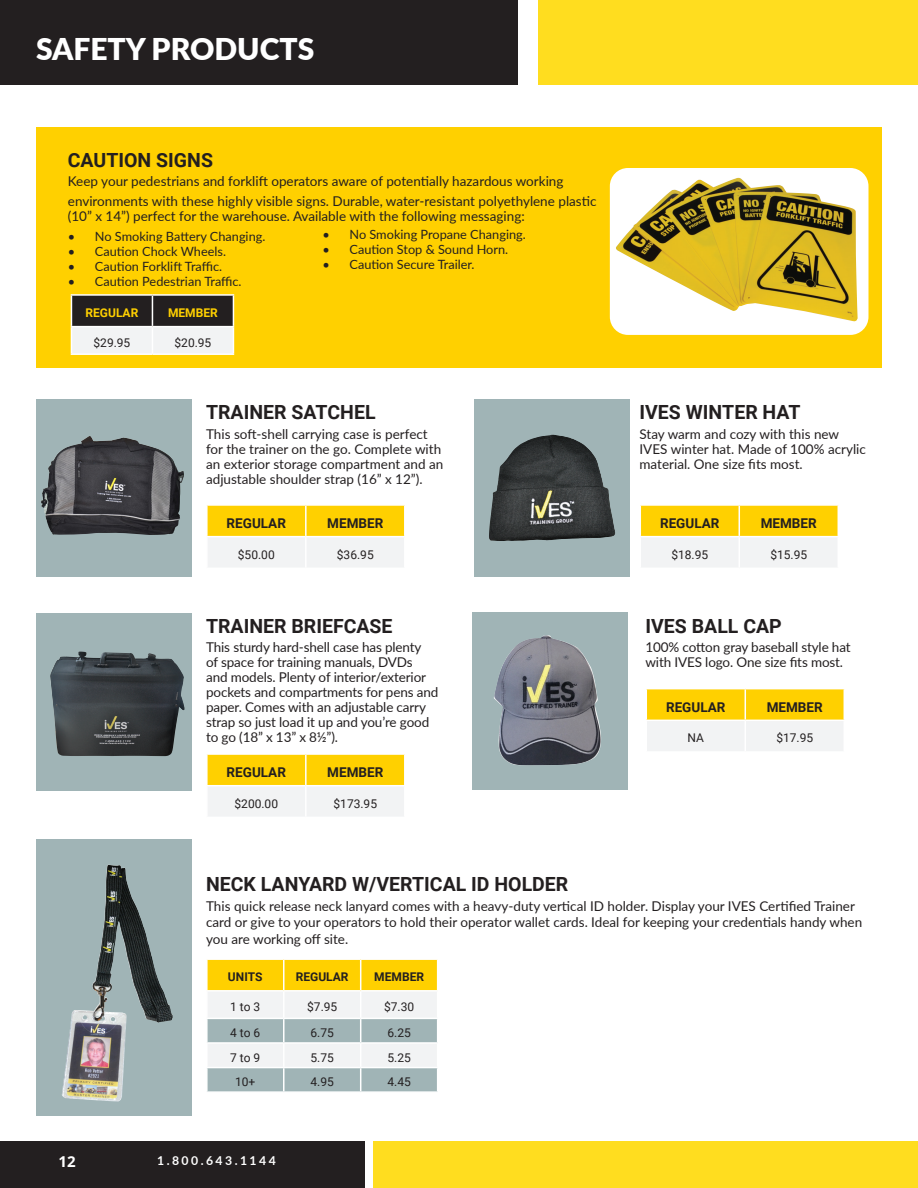
<style>
.page{position:relative;width:918px;height:1188px;background:#fff}
.page>*{position:absolute;margin:0;border:0;box-sizing:border-box;transform-origin:0 0}
.BODY{font:900 30px "Lato";color:#fff}
.t1{font:700 19.5px "Roboto";color:#231f20}
.t2{font:700 15px "Open Sans";color:#fff}
.t3{font:13.5px/15px "Lato";color:#231f20}
.t4{font:700 13.5px "Roboto";color:#231f20}
.t5{font:12.75px "Lato";color:#231f20}
.t6{font:700 12.3px "Lato";letter-spacing:.2em;color:#fff}
.t7{font:12px "Roboto";color:#231f20}
.t8{font:700 12px "Roboto";color:#231f20}
.t9{font:700 12px "Roboto";color:#ffd000}
</style>
<div class="page">
<div style="left:0;top:0;width:518px;height:85px;background:#231f20"></div>
<div style="left:0;top:1142px;width:365px;height:46px;background:#231f20"></div>
<div style="left:538px;top:0;width:380px;height:85px;background:#ffdd1f"></div>
<div style="left:374px;top:1142px;width:544px;height:46px;background:#ffdd1f"></div>
<div style="left:36px;top:127px;width:846px;height:241px;background:#ffd000"></div>
<div style="left:36px;top:840px;width:155px;height:276px;background:#a0b4b6"></div>
<div style="left:474px;top:399px;width:156px;height:177px;background:#a0b4b6"></div>
<div style="left:472px;top:612px;width:156px;height:178px;background:#a0b4b6"></div>
<div style="left:36px;top:613px;width:155px;height:177px;background:#a0b4b6"></div>
<div style="left:36px;top:399px;width:155px;height:177px;background:#a0b4b6"></div>
<img style="left:41px;top:436px;width:139px;height:99px">
<svg style="left:208px;top:506px;width:196px;height:61px"></svg>
<hr style="left:306px;top:536px;width:100px;height:1px;background:#fff">
<hr style="left:305px;top:506px;width:2px;height:30px;background:#fff">
<hr style="left:206px;top:536px;width:100px;height:1px;background:#fff">
<hr style="left:305px;top:537px;width:2px;height:31px;background:#fff">
<img style="left:50px;top:652px;width:135px;height:104px">
<svg style="left:208px;top:755px;width:196px;height:61px"></svg>
<hr style="left:306px;top:785px;width:100px;height:1px;background:#fff">
<hr style="left:305px;top:755px;width:2px;height:30px;background:#fff">
<hr style="left:206px;top:785px;width:100px;height:1px;background:#fff">
<hr style="left:305px;top:786px;width:2px;height:31px;background:#fff">
<img style="left:494px;top:635px;width:107px;height:130px">
<svg style="left:647px;top:689px;width:197px;height:62px"></svg>
<hr style="left:745px;top:720px;width:100px;height:1px;background:#fff">
<hr style="left:745px;top:689px;width:1px;height:31px;background:#fff">
<hr style="left:646px;top:720px;width:99px;height:1px;background:#fff">
<hr style="left:745px;top:721px;width:1px;height:30px;background:#fff">
<img style="left:489px;top:435px;width:126px;height:106px">
<svg style="left:641px;top:506px;width:197px;height:61px"></svg>
<hr style="left:739px;top:536px;width:100px;height:1px;background:#fff">
<hr style="left:739px;top:506px;width:1px;height:30px;background:#fff">
<hr style="left:640px;top:536px;width:99px;height:1px;background:#fff">
<hr style="left:739px;top:537px;width:1px;height:31px;background:#fff">
<div style="left:610px;top:168px;width:258px;height:167px;background:#fff;border-radius:18px"></div>
<img style="left:616px;top:178px;width:242px;height:144px">
<hr style="left:152px;top:294px;width:82px;height:2px;background:#fff">
<hr style="left:152px;top:353px;width:82px;height:2px;background:#fff">
<hr style="left:71px;top:294px;width:81px;height:2px;background:#fff">
<svg style="left:71px;top:295px;width:163px;height:59px;background:#8a898a"></svg>
<hr style="left:71px;top:353px;width:81px;height:2px;background:#fff">
<img style="left:62px;top:865px;width:76px;height:237px">
<svg style="left:207px;top:959px;width:231px;height:133px"></svg>
<hr style="left:206px;top:1091px;width:78px;height:2px;background:#fff">
<p class="BODY" style="left:36px;top:27px;width:280px">SAFETY PRODUCTS</p>
<p class="t1" style="left:68px;top:146px;width:147px">CAUTION SIGNS</p>
<p class="t3" style="left:68px;top:171px;width:530px;line-height:19.5px">Keep your pedestrians and forklift operators aware of potentially hazardous working environments with these highly visible signs. Durable, water-resistant polyethylene plastic</p>
<p class="t3" style="left:68px;top:208px;width:458px">(10” x 14”) perfect for the warehouse. Available with the following messaging:</p>
<p class="t5" style="left:68px;top:227px;width:199px">• No Smoking Battery Changing.</p>
<p class="t5" style="left:68px;top:242px;width:160px">• Caution Chock Wheels.</p>
<p class="t5" style="left:68px;top:257px;width:156px">• Caution Forklift Traffic.</p>
<p class="t5" style="left:68px;top:273px;width:175px">• Caution Pedestrian Traffic.</p>
<p class="t5" style="left:322px;top:225px;width:205px">• No Smoking Propane Changing.</p>
<p class="t5" style="left:322px;top:240px;width:187px">• Caution Stop &amp; Sound Horn.</p>
<p class="t5" style="left:322px;top:256px;width:154px">• Caution Secure Trailer.</p>
<p class="t9" style="left:86px;top:304px;width:54px">REGULAR</p>
<p class="t9" style="left:168px;top:304px;width:51px">MEMBER</p>
<p class="t7" style="left:94px;top:334px;width:38px">$29.95</p>
<p class="t7" style="left:175px;top:334px;width:38px">$20.95</p>
<p class="t1" style="left:206px;top:399px;width:171px">TRAINER SATCHEL</p>
<p class="t3" style="left:206px;top:426px;width:239px">This soft-shell carrying case is perfect for the trainer on the go. Complete with an exterior storage compartment and an adjustable shoulder strap (16” x 12”).</p>
<p class="t4" style="left:227px;top:514px;width:61px">REGULAR</p>
<p class="t4" style="left:327px;top:514px;width:58px">MEMBER</p>
<p class="t7" style="left:238px;top:546px;width:38px">$50.00</p>
<p class="t7" style="left:337px;top:546px;width:38px">$36.95</p>
<p class="t1" style="left:206px;top:612px;width:188px">TRAINER BRIEFCASE</p>
<p class="t3" style="left:206px;top:639px;width:234px">This sturdy hard-shell case has plenty<br>of space for training manuals, DVDs<br>and models. Plenty of interior/exterior pockets and compartments for pens and paper. Comes with an adjustable carry strap so just load it up and you’re good to go (18” x 13” x 8½”).</p>
<p class="t4" style="left:227px;top:763px;width:61px">REGULAR</p>
<p class="t4" style="left:327px;top:763px;width:58px">MEMBER</p>
<p class="t7" style="left:235px;top:795px;width:45px">$200.00</p>
<p class="t7" style="left:334px;top:795px;width:45px">$173.95</p>
<p class="t1" style="left:640px;top:399px;width:163px">IVES WINTER HAT</p>
<p class="t3" style="left:640px;top:426px;width:228px">Stay warm and cozy with this new<br>IVES winter hat. Made of 100% acrylic material. One size fits most.</p>
<p class="t4" style="left:660px;top:514px;width:61px">REGULAR</p>
<p class="t4" style="left:761px;top:514px;width:58px">MEMBER</p>
<p class="t7" style="left:671px;top:546px;width:38px">$18.95</p>
<p class="t7" style="left:770px;top:546px;width:38px">$15.95</p>
<p class="t1" style="left:646px;top:612px;width:138px">IVES BALL CAP</p>
<p class="t3" style="left:646px;top:639px;width:207px">100% cotton gray baseball style hat with IVES logo. One size fits most.</p>
<p class="t4" style="left:666px;top:697px;width:61px">REGULAR</p>
<p class="t4" style="left:767px;top:697px;width:58px">MEMBER</p>
<p class="t7" style="left:688px;top:730px;width:18px">NA</p>
<p class="t7" style="left:776px;top:730px;width:38px">$17.95</p>
<p class="t1" style="left:206px;top:871px;width:364px">NECK LANYARD W/VERTICAL ID HOLDER</p>
<p class="t3" style="left:206px;top:897px;width:658px;line-height:16.5px">This quick release neck lanyard comes with a heavy-duty vertical ID holder. Display your IVES Certified Trainer card or give to your operators to hold their operator wallet cards. Ideal for keeping your credentials handy when you are working off site.</p>
<p class="t8" style="left:228px;top:969px;width:36px">UNITS</p>
<p class="t8" style="left:296px;top:969px;width:54px">REGULAR</p>
<p class="t8" style="left:374px;top:969px;width:51px">MEMBER</p>
<p class="t7" style="left:230px;top:998px;width:32px">1 to 3</p>
<p class="t7" style="left:307px;top:998px;width:32px">$7.95</p>
<p class="t7" style="left:384px;top:998px;width:32px">$7.30</p>
<p class="t7" style="left:230px;top:1024px;width:32px">4 to 6</p>
<p class="t7" style="left:311px;top:1024px;width:25px">6.75</p>
<p class="t7" style="left:387px;top:1024px;width:25px">6.25</p>
<p class="t7" style="left:230px;top:1049px;width:32px">7 to 9</p>
<p class="t7" style="left:311px;top:1049px;width:25px">5.75</p>
<p class="t7" style="left:387px;top:1049px;width:25px">5.25</p>
<p class="t7" style="left:235px;top:1073px;width:22px">10+</p>
<p class="t7" style="left:311px;top:1073px;width:25px">4.95</p>
<p class="t7" style="left:387px;top:1073px;width:25px">4.45</p>
<p class="t2" style="left:58px;top:1151px;width:19px">12</p>
<p class="t6" style="left:157px;top:1152px;width:120px">1.800.643.1144</p>
</div>
